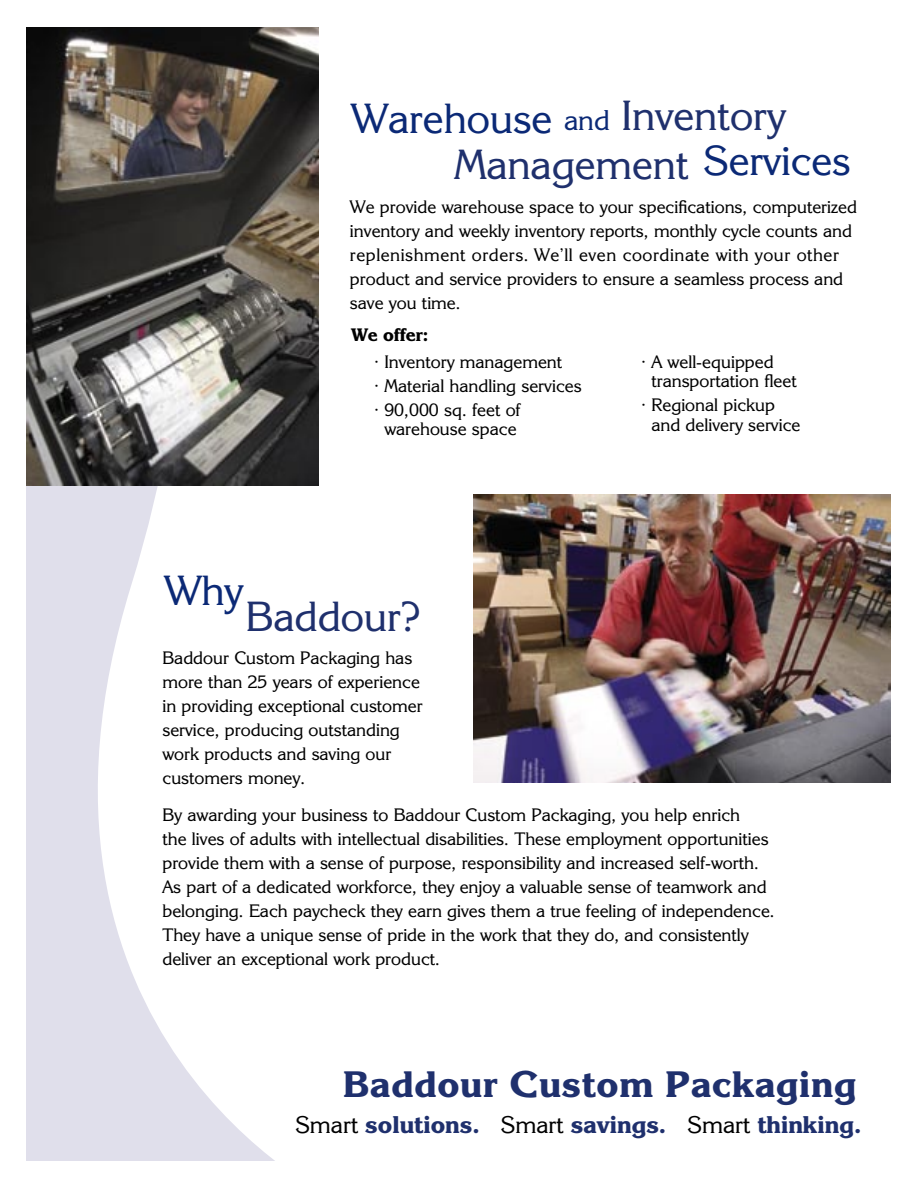
<style>
.page{position:relative;width:918px;height:1188px;background:#fff}
.page>*{position:absolute;margin:0;border:0;box-sizing:border-box;transform-origin:0 0}
.t1{font:42px "Katrina";color:#1f306d}
.t2{font:42px "Katrina";color:#0b2976}
.t3{font:700 36.75px "Katrina";letter-spacing:.02em;color:#1f306d}
.t4{font:28.5px "Katrina";color:#0b2976}
.t5{font:700 24.15px "Katrina";color:#1f306d}
.t6{font:18px/24px "Katrina";color:#000}
.t7{font:700 18px "Katrina";color:#000}
.s1{font-weight:400;color:#000}
</style>
<div class="page">
<svg style="left:27px;top:486px;width:248px;height:675px"></svg>
<img style="left:27px;top:27px;width:292px;height:459px">
<img style="left:473px;top:494px;width:418px;height:289px">
<p class="t1" style="left:622px;top:89px;width:166px">Inventory</p>
<p class="t2" style="left:351px;top:92px;width:203px">Warehouse</p>
<p class="t1" style="left:454px;top:139px;width:236px">Management</p>
<p class="t2" style="left:703px;top:135px;width:149px">Services</p>
<p class="t6" style="left:350px;top:195px;width:509px">We provide warehouse space to your specifications, computerized inventory and weekly inventory reports, monthly cycle counts and replenishment orders. We’ll even coordinate with your other product and service providers to ensure a seamless process and save you time.</p>
<p class="t4" style="left:564px;top:102px;width:47px">and</p>
<p class="t7" style="left:352px;top:323px;width:78px">We offer:</p>
<p class="t6" style="left:374px;top:349px;width:190px">• Inventory management</p>
<p class="t6" style="left:374px;top:373px;width:209px">• Material handling services</p>
<p class="t6" style="left:374px;top:399px;width:148px;line-height:19.5px;text-align:center">• 90,000 sq. feet of warehouse space</p>
<p class="t6" style="left:651px;top:351px;width:147px;line-height:19.5px;text-indent:-10px">• A well-equipped transportation fleet</p>
<p class="t6" style="left:651px;top:395px;width:151px;line-height:19.5px;text-indent:-10px">• Regional pickup and delivery service</p>
<p class="t2" style="left:165px;top:564px;width:80px">Why</p>
<p class="t1" style="left:246px;top:591px;width:176px">Baddour?</p>
<p class="t6" style="left:162px;top:645px;width:262px">Baddour Custom Packaging has more than 25 years of experience in providing exceptional customer service, producing outstanding work products and saving our customers money.</p>
<p class="t6" style="left:162px;top:803px;width:614px">By awarding your business to Baddour Custom Packaging, you help enrich<br>the lives of adults with intellectual disabilities. These employment opportunities provide them with a sense of purpose, responsibility and increased self-worth.<br>As part of a dedicated workforce, they enjoy a valuable sense of teamwork and belonging. Each paycheck they earn gives them a true feeling of independence.<br>They have a unique sense of pride in the work that they do, and consistently deliver an exceptional work product.</p>
<p class="t3" style="left:343px;top:1061px;width:515px">Baddour Custom Packaging</p>
<p class="t5" style="left:295px;top:1110px;width:567px"><span class="s1">Smart</span> solutions. <span class="s1">Smart</span> savings. <span class="s1">Smart</span> thinking.</p>
</div>
